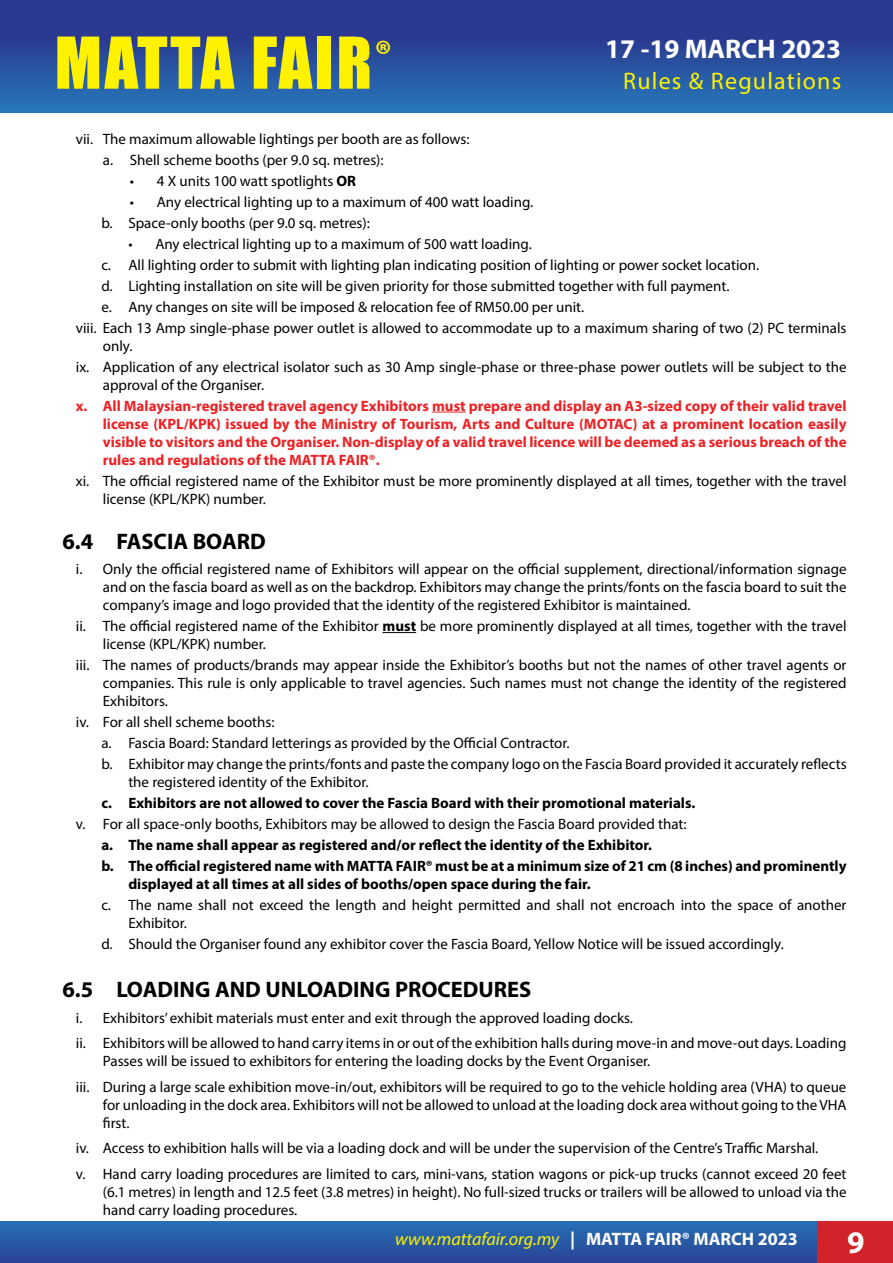
<style>
.page{position:relative;width:893px;height:1263px;background:#fff}
.page>*{position:absolute;margin:0;border:0;box-sizing:border-box;transform-origin:0 0}
.t1{font:66px "Impact";letter-spacing:.04em;color:#fff200}
.t2{font:700 31.5px "Myriad Pro";color:#fff}
.t3{font:700 27px "Myriad Pro";color:#fff}
.t4{font:24px "Myriad Pro";letter-spacing:.05em;color:#fff200}
.t5{font:700 22.5px "Myriad Pro";color:#000}
.t6{font:italic 18px "Myriad Pro";color:#fff200}
.t7{font:15px/18px "Myriad Pro";color:#000}
.t8{font:700 15px/18px "Myriad Pro";color:#ed2124;text-align:justify}
.t9{font:700 15px/21px "Myriad Pro";color:#000}
.s1{font-weight:700}
.s2{font-weight:700;font-style:normal;color:#fff}
</style>
<div class="page">
<hr style="left:432px;top:412px;width:34px;height:1px;background:#ed2124">
<hr style="left:382px;top:632px;width:34px;height:1px;background:#000">
<div style="left:0;top:1222px;width:893px;height:41px;background:linear-gradient(to bottom,#2770b4,#294294)"></div>
<div style="left:818px;top:1222px;width:75px;height:41px;background:#d2232a"></div>
<div style="left:0;top:0;width:893px;height:113px;background:linear-gradient(to bottom,#2c2a86,#2673b6)"></div>
<h1 class="t1" style="left:55px;top:12px;width:339px">MATTA FAIR<sup>®</sup></h1>
<h3 class="t3" style="left:605px;top:32px;width:237px">17 -19 MARCH 2023</h3>
<h3 class="t4" style="left:623px;top:66px;width:219px">Rules &amp; Regulations</h3>
<p class="t7" style="left:103px;top:128px;width:368px;line-height:21px;text-indent:-27px">vii. The maximum allowable lightings per booth are as follows: a. Shell scheme booths (per 9.0 sq. metres):</p>
<p class="t7" style="left:130px;top:171px;width:228px">• 4 X units 100 watt spotlights <span class="s1">OR</span></p>
<p class="t7" style="left:101px;top:191px;width:433px;line-height:21px;text-indent:28px">• Any electrical lighting up to a maximum of 400 watt loading. b. Space-only booths (per 9.0 sq. metres):</p>
<p class="t7" style="left:128px;top:234px;width:405px">• Any electrical lighting up to a maximum of 500 watt loading.</p>
<p class="t7" style="left:101px;top:255px;width:659px">c. All lighting order to submit with lighting plan indicating position of lighting or power socket location.</p>
<p class="t7" style="left:101px;top:276px;width:630px">d. Lighting installation on site will be given priority for those submitted together with full payment.</p>
<p class="t7" style="left:101px;top:297px;width:484px">e. Any changes on site will be imposed &amp; relocation fee of RM50.00 per unit.</p>
<p class="t7" style="left:76px;top:318px;width:772px">viii. Each 13 Amp single-phase power outlet is allowed to accommodate up to a maximum sharing of two (2) PC terminals</p>
<p class="t7" style="left:76px;top:335px;width:772px;line-height:21px;text-indent:27px">only.<br>ix. Application of any electrical isolator such as 30 Amp single-phase or three-phase power outlets will be subject to the</p>
<p class="t7" style="left:103px;top:375px;width:163px">approval of the Organiser.</p>
<p class="t8" style="left:103px;top:396px;width:745px;text-indent:-27px">x. All Malaysian-registered travel agency Exhibitors must prepare and display an A3-sized copy of their valid travel license (KPL/KPK) issued by the Ministry of Tourism, Arts and Culture (MOTAC) at a prominent location easily visible to visitors and the Organiser. Non-display of a valid travel licence will be deemed as a serious breach of the rules and regulations of the MATTA FAIR®.</p>
<p class="t7" style="left:103px;top:471px;width:745px;text-indent:-27px">xi. The official registered name of the Exhibitor must be more prominently displayed at all times, together with the travel license (KPL/KPK) number.</p>
<h3 class="t5" style="left:62px;top:526px;width:205px">6.4 FASCIA BOARD</h3>
<p class="t7" style="left:103px;top:560px;width:745px;text-align:justify;text-indent:-27px">i. Only the official registered name of Exhibitors will appear on the official supplement, directional/information signage and on the fascia board as well as on the backdrop. Exhibitors may change the prints/fonts on the fascia board to suit the company’s image and logo provided that the identity of the registered Exhibitor is maintained.</p>
<p class="t7" style="left:103px;top:617px;width:745px;text-indent:-27px">ii. The official registered name of the Exhibitor <span class="s1">must</span> be more prominently displayed at all times, together with the travel license (KPL/KPK) number.</p>
<p class="t7" style="left:103px;top:656px;width:745px;text-align:justify;text-indent:-27px">iii. The names of products/brands may appear inside the Exhibitor’s booths but not the names of other travel agents or companies. This rule is only applicable to travel agencies. Such names must not change the identity of the registered Exhibitors.</p>
<p class="t7" style="left:101px;top:711px;width:747px;line-height:21px;text-indent:-26px">iv. For all shell scheme booths:<br>a. Fascia Board: Standard letterings as provided by the Official Contractor.<br>b. Exhibitor may change the prints/fonts and paste the company logo on the Fascia Board provided it accurately reflects</p>
<p class="t7" style="left:128px;top:773px;width:242px">the registered identity of the Exhibitor.</p>
<p class="t9" style="left:101px;top:792px;width:595px">c. Exhibitors are not allowed to cover the Fascia Board with their promotional materials.</p>
<p class="t7" style="left:76px;top:815px;width:612px">v. For all space-only booths, Exhibitors may be allowed to design the Fascia Board provided that:</p>
<p class="t9" style="left:101px;top:834px;width:747px">a. The name shall appear as registered and/or reflect the identity of the Exhibitor.<br>b. The official registered name with MATTA FAIR® must be at a minimum size of 21 cm (8 inches) and prominently</p>
<p class="t9" style="left:128px;top:873px;width:464px">displayed at all times at all sides of booths/open space during the fair.</p>
<p class="t7" style="left:128px;top:896px;width:720px;text-indent:-27px">c. The name shall not exceed the length and height permitted and shall not encroach into the space of another<br>Exhibitor.</p>
<p class="t7" style="left:101px;top:935px;width:684px">d. Should the Organiser found any exhibitor cover the Fascia Board, Yellow Notice will be issued accordingly.</p>
<h3 class="t5" style="left:62px;top:975px;width:471px">6.5 LOADING AND UNLOADING PROCEDURES</h3>
<p class="t7" style="left:76px;top:1004px;width:772px;line-height:25.5px">i. Exhibitors’ exhibit materials must enter and exit through the approved loading docks.<br>ii. Exhibitors will be allowed to hand carry items in or out of the exhibition halls during move-in and move-out days. Loading</p>
<p class="t7" style="left:76px;top:1048px;width:772px;line-height:25.5px;text-indent:27px">Passes will be issued to exhibitors for entering the loading docks by the Event Organiser.<br>iii. During a large scale exhibition move-in/out, exhibitors will be required to go to the vehicle holding area (VHA) to queue</p>
<p class="t7" style="left:103px;top:1095px;width:745px">for unloading in the dock area. Exhibitors will not be allowed to unload at the loading dock area without going to the VHA first.</p>
<p class="t7" style="left:76px;top:1135px;width:772px;line-height:25.5px">iv. Access to exhibition halls will be via a loading dock and will be under the supervision of the Centre’s Traffic Marshal.<br>v. Hand carry loading procedures are limited to cars, mini-vans, station wagons or pick-up trucks (cannot exceed 20 feet</p>
<p class="t7" style="left:103px;top:1182px;width:745px">(6.1 metres) in length and 12.5 feet (3.8 metres) in height). No full-sized trucks or trailers will be allowed to unload via the hand carry loading procedures.</p>
<p class="t6" style="left:395px;top:1228px;width:404px">www.mattafair.org.my <span class="s2">| MATTA FAIR® MARCH 2023</span></p>
<h2 class="t2" style="left:847px;top:1222px;width:19px">9</h2>
</div>
